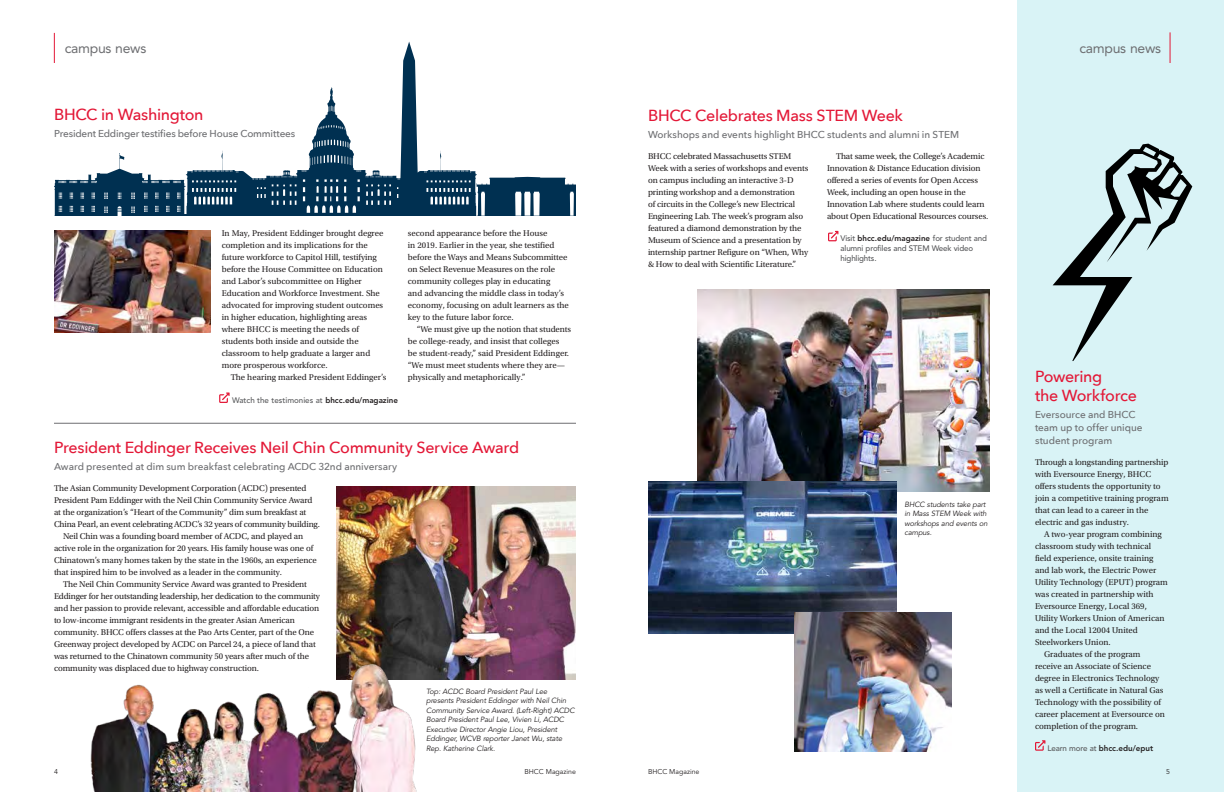
<style>
.page{position:relative;width:1224px;height:792px;background:#fff}
.page>*{position:absolute;margin:0;border:0;box-sizing:border-box;transform-origin:0 0}
.t1{font:500 16px/19px "Avenir Next";letter-spacing:-.02em;color:#e31837}
.t2{font:14px "Avenir LT Std";letter-spacing:-.02em;color:#6d6e71}
.t3{font:500 10px/13px "Avenir Next";letter-spacing:-.005em;color:#6d6e71}
.t4{font:8.8px/12px "Utopia Std";letter-spacing:-.01em;color:#231f20}
.t5{font:500 8px/10px "Avenir LT Std";letter-spacing:-.02em;color:#58595b}
.t6{font:500 8px "Avenir LT Std";color:#58595b}
.t7{font:800 8px "Avenir LT Std";color:#231f20}
.t8{font:italic 7.5px/9.5px "Avenir LT Std";letter-spacing:-.015em;color:#231f20}
.t9{font:7px "Avenir LT Std";color:#231f20}
.s1{font-weight:800;color:#231f20}
.s2{font-weight:500;color:#58595b}
</style>
<div class="page">
<div style="left:1017px;top:0;width:207px;height:792px;background:#d9f3f6"></div>
<img style="left:698px;top:289px;width:292px;height:202px">
<svg style="left:54px;top:42px;width:522px;height:174px"></svg>
<hr style="left:54px;top:33px;width:1px;height:30px;background:#e31837">
<hr style="left:1170px;top:32px;width:1px;height:31px;background:#e31837">
<img style="left:337px;top:486px;width:239px;height:193px">
<img style="left:54px;top:231px;width:156px;height:102px">
<img style="left:90px;top:663px;width:338px;height:129px">
<hr style="left:54px;top:423px;width:522px;height:1px;background:#6d6e71">
<svg style="left:1053px;top:144px;width:139px;height:217px"></svg>
<svg style="left:828px;top:231px;width:10px;height:10px"></svg>
<img style="left:648px;top:481px;width:248px;height:153px">
<img style="left:795px;top:612px;width:156px;height:139px">
<svg style="left:1035px;top:740px;width:10px;height:11px"></svg>
<svg style="left:219px;top:392px;width:11px;height:11px"></svg>
<h2 class="t2" style="left:65px;top:40px;width:83px">campus news</h2>
<h2 class="t2" style="left:1079px;top:40px;width:83px">campus news</h2>
<h1 class="t1" style="left:54px;top:105px;width:151px">BHCC in Washington</h1>
<p class="t3" style="left:54px;top:127px;width:243px">President Eddinger testifies before House Committees</p>
<p class="t4" style="left:222px;top:228px;width:163px">In May, President Eddinger brought degree completion and its implications for the future workforce to Capitol Hill, testifying before the House Committee on Education and Labor’s subcommittee on Higher Education and Workforce Investment. She advocated for improving student outcomes in higher education, highlighting areas where BHCC is meeting the needs of students both inside and outside the classroom to help graduate a larger and more prosperous workforce.</p>
<p class="t4" style="left:231px;top:372px;width:157px">The hearing marked President Eddinger’s</p>
<p class="t6" style="left:232px;top:396px;width:168px">Watch the testimonies at <span class="s1">bhcc.edu/magazine</span></p>
<p class="t4" style="left:408px;top:228px;width:163px">second appearance before the House<br>in 2019. Earlier in the year, she testified before the Ways and Means Subcommittee on Select Revenue Measures on the role community colleges play in educating<br>and advancing the middle class in today’s economy, focusing on adult learners as the key to the future labor force.</p>
<p class="t4" style="left:408px;top:324px;width:165px;text-indent:9px">“We must give up the notion that students be college-ready, and insist that colleges<br>be student-ready,” said President Eddinger. “We must meet students where they are— physically and metaphorically.”</p>
<h1 class="t1" style="left:54px;top:437px;width:467px">President Eddinger Receives Neil Chin Community Service Award</h1>
<p class="t3" style="left:54px;top:459px;width:345px">Award presented at dim sum breakfast celebrating ACDC 32nd anniversary</p>
<p class="t4" style="left:54px;top:482px;width:254px">The Asian Community Development Corporation (ACDC) presented</p>
<p class="t4" style="left:54px;top:494px;width:260px">President Pam Eddinger with the Neil Chin Community Service Award</p>
<p class="t4" style="left:54px;top:506px;width:254px">at the organization’s “Heart of the Community” dim sum breakfast at</p>
<p class="t4" style="left:54px;top:518px;width:267px">China Pearl, an event celebrating ACDC’s 32 years of community building.</p>
<p class="t4" style="left:63px;top:530px;width:242px">Neil Chin was a founding board member of ACDC, and played an</p>
<p class="t4" style="left:54px;top:542px;width:261px">active role in the organization for 20 years. His family house was one of</p>
<p class="t4" style="left:54px;top:554px;width:264px">Chinatown’s many homes taken by the state in the 1960s, an experience</p>
<p class="t4" style="left:54px;top:566px;width:229px">that inspired him to be involved as a leader in the community.</p>
<p class="t4" style="left:63px;top:578px;width:246px">The Neil Chin Community Service Award was granted to President</p>
<p class="t4" style="left:54px;top:590px;width:267px">Eddinger for her outstanding leadership, her dedication to the community</p>
<p class="t4" style="left:54px;top:602px;width:267px">and her passion to provide relevant, accessible and affordable education</p>
<p class="t4" style="left:54px;top:614px;width:242px">to low-income immigrant residents in the greater Asian American</p>
<p class="t4" style="left:54px;top:626px;width:262px">community. BHCC offers classes at the Pao Arts Center, part of the One</p>
<p class="t4" style="left:54px;top:638px;width:263px">Greenway project developed by ACDC on Parcel 24, a piece of land that</p>
<p class="t4" style="left:54px;top:650px;width:257px">was returned to the Chinatown community 50 years after much of the</p>
<p class="t4" style="left:54px;top:662px;width:206px">community was displaced due to highway construction.</p>
<p class="t8" style="left:426px;top:686px;width:150px">Top: ACDC Board President Paul Lee presents President Eddinger with Neil Chin Community Service Award. (Left-Right) ACDC Board President Paul Lee, Vivien Li, ACDC Executive Director Angie Liou, President Eddinger, WCVB reporter Janet Wu, state Rep. Katherine Clark.</p>
<p class="t9" style="left:54px;top:768px;width:5px">4</p>
<p class="t9" style="left:525px;top:768px;width:53px">BHCC Magazine</p>
<h1 class="t1" style="left:648px;top:105px;width:257px">BHCC Celebrates Mass STEM Week</h1>
<p class="t3" style="left:648px;top:128px;width:313px">Workshops and events highlight BHCC students and alumni in STEM</p>
<p class="t4" style="left:648px;top:150px;width:162px">BHCC celebrated Massachusetts STEM Week with a series of workshops and events on campus including an interactive 3-D printing workshop and a demonstration<br>of circuits in the College’s new Electrical Engineering Lab. The week’s program also featured a diamond demonstration by the Museum of Science and a presentation by internship partner Refigure on “When, Why &amp; How to deal with Scientific Literature.”</p>
<p class="t4" style="left:827px;top:150px;width:163px;text-indent:9px">That same week, the College’s Academic Innovation &amp; Distance Education division offered a series of events for Open Access Week, including an open house in the Innovation Lab where students could learn about Open Educational Resources courses.</p>
<p class="t5" style="left:841px;top:234px;width:148px">Visit <span class="s1">bhcc.edu/magazine</span> for student and alumni profiles and STEM Week video highlights.</p>
<p class="t8" style="left:904px;top:500px;width:85px">BHCC students take part in Mass STEM Week with workshops and events on campus.</p>
<h1 class="t1" style="left:1035px;top:366px;width:103px">Powering<br>the Workforce</h1>
<p class="t3" style="left:1035px;top:408px;width:109px">Eversource and BHCC team up to offer unique student program</p>
<p class="t4" style="left:1035px;top:456px;width:135px">Through a longstanding partnership with Eversource Energy, BHCC offers students the opportunity to join a competitive training program that can lead to a career in the electric and gas industry.</p>
<p class="t4" style="left:1044px;top:528px;width:119px">A two-year program combining</p>
<p class="t4" style="left:1035px;top:540px;width:118px">classroom study with technical</p>
<p class="t4" style="left:1035px;top:552px;width:120px">field experience, onsite training</p>
<p class="t4" style="left:1035px;top:564px;width:123px">and lab work, the Electric Power</p>
<p class="t4" style="left:1035px;top:576px;width:134px">Utility Technology (EPUT) program</p>
<p class="t4" style="left:1035px;top:588px;width:120px">was created in partnership with</p>
<p class="t4" style="left:1035px;top:600px;width:113px">Eversource Energy, Local 369,</p>
<p class="t4" style="left:1035px;top:612px;width:131px">Utility Workers Union of American</p>
<p class="t4" style="left:1035px;top:624px;width:104px">and the Local 12004 United</p>
<p class="t4" style="left:1035px;top:636px;width:77px">Steelworkers Union.</p>
<p class="t4" style="left:1044px;top:648px;width:98px">Graduates of the program</p>
<p class="t4" style="left:1035px;top:660px;width:118px">receive an Associate of Science</p>
<p class="t4" style="left:1035px;top:672px;width:126px">degree in Electronics Technology</p>
<p class="t4" style="left:1035px;top:684px;width:130px">as well a Certificate in Natural Gas</p>
<p class="t4" style="left:1035px;top:696px;width:128px">Technology with the possibility of</p>
<p class="t4" style="left:1035px;top:708px;width:131px">career placement at Eversource on</p>
<p class="t4" style="left:1035px;top:720px;width:105px">completion of the program.</p>
<p class="t7" style="left:1048px;top:743px;width:107px"><span class="s2">Learn more at</span> bhcc.edu/eput</p>
<p class="t9" style="left:648px;top:768px;width:53px">BHCC Magazine</p>
<p class="t9" style="left:1166px;top:768px;width:5px">5</p>
</div>
